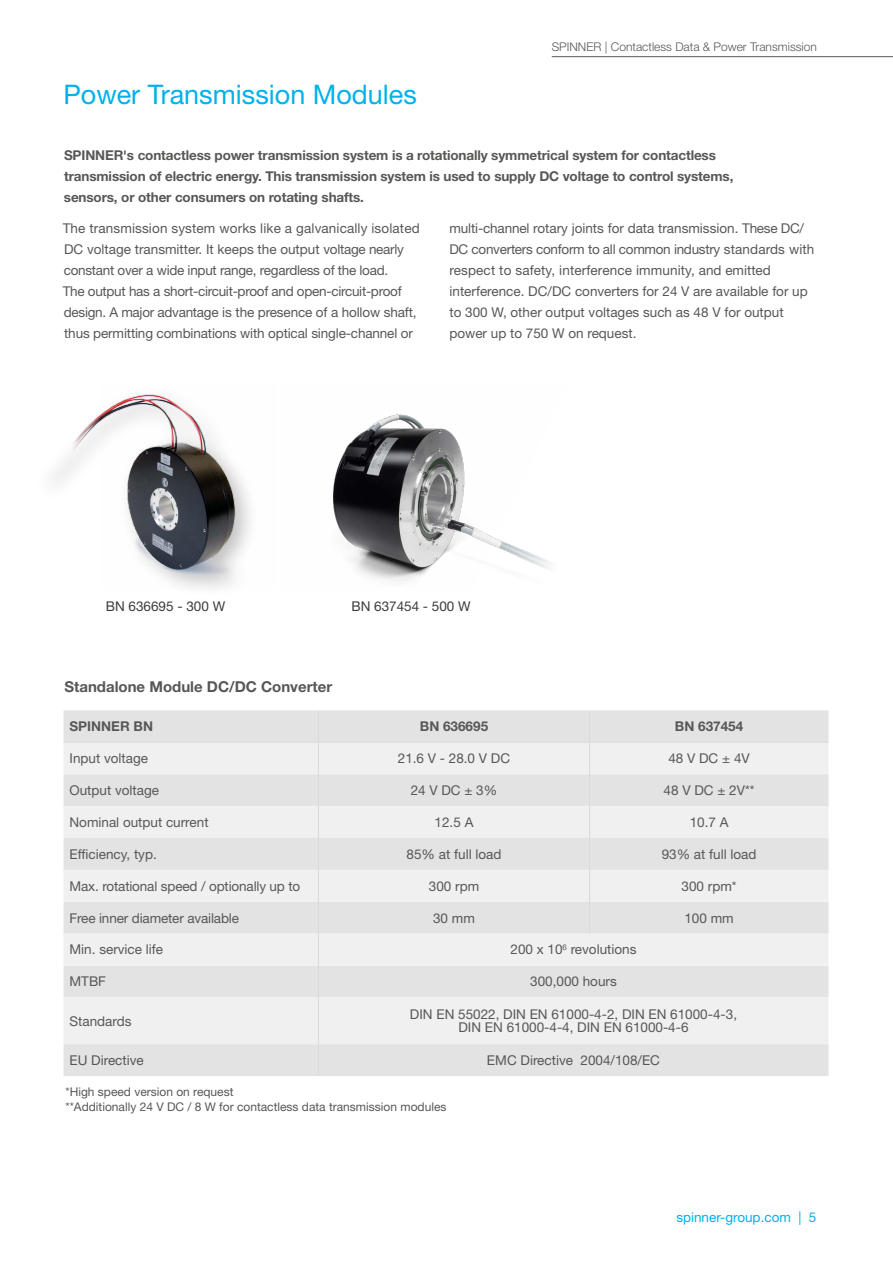
<style>
.page{position:relative;width:893px;height:1263px;background:#fff}
.page>*{position:absolute;margin:0;border:0;box-sizing:border-box;transform-origin:0 0}
.t1{font:27px "Helvetica Neue LT Std";color:#00b1eb}
.t2{font:700 15px "Helvetica Neue LT Std";color:#575756}
.t3{font:13.5px/21px "Helvetica Neue LT Std";color:#575756}
.t4{font:700 13.5px/21px "Helvetica Neue LT Std";letter-spacing:-.01em;color:#575756}
.t5{font:13.5px "Helvetica Neue LT Std";color:#3c3c3b}
.t6{font:13.5px "Helvetica Neue LT Std";color:#00b1eb}
.t7{font:12px/15px "Helvetica Neue LT Std";color:#575756}
.t8{font:300 12px "Helvetica Neue LT Std";color:#575756}
</style>
<div class="page">
<hr style="left:552px;top:56px;width:341px;height:1px;background:#575756">
<div style="left:64px;top:710px;width:764px;height:366px;background:#e3e3e3"></div>
<svg style="left:64px;top:743px;width:764px;height:301px;fill:#f0f0f0"></svg>
<hr style="left:318px;top:711px;width:1px;height:31px;background:#dadada">
<hr style="left:589px;top:711px;width:1px;height:31px;background:#dadada">
<hr style="left:64px;top:742px;width:254px;height:1px;background:#dadada">
<hr style="left:318px;top:742px;width:272px;height:1px;background:#dadada">
<hr style="left:318px;top:742px;width:1px;height:32px;background:#dadada">
<hr style="left:590px;top:742px;width:238px;height:1px;background:#dadada">
<hr style="left:589px;top:742px;width:1px;height:32px;background:#dadada">
<hr style="left:318px;top:774px;width:1px;height:32px;background:#dadada">
<hr style="left:589px;top:774px;width:1px;height:32px;background:#dadada">
<hr style="left:318px;top:806px;width:1px;height:32px;background:#dadada">
<hr style="left:589px;top:806px;width:1px;height:32px;background:#dadada">
<hr style="left:318px;top:838px;width:1px;height:32px;background:#dadada">
<hr style="left:589px;top:838px;width:1px;height:32px;background:#dadada">
<hr style="left:318px;top:870px;width:1px;height:32px;background:#dadada">
<hr style="left:589px;top:870px;width:1px;height:32px;background:#dadada">
<hr style="left:318px;top:902px;width:1px;height:32px;background:#dadada">
<hr style="left:589px;top:902px;width:1px;height:32px;background:#dadada">
<hr style="left:318px;top:934px;width:1px;height:31px;background:#dadada">
<hr style="left:318px;top:965px;width:1px;height:32px;background:#dadada">
<hr style="left:318px;top:997px;width:1px;height:47px;background:#dadada">
<hr style="left:318px;top:1044px;width:1px;height:32px;background:#dadada">
<img style="left:53px;top:394px;width:197px;height:195px">
<img style="left:333px;top:414px;width:219px;height:168px">
<h1 class="t1" style="left:63px;top:79px;width:355px">Power Transmission Modules</h1>
<p class="t8" style="left:552px;top:39px;width:267px">SPINNER | Contactless Data &amp; Power Transmission</p>
<p class="t4" style="left:64px;top:144px;width:671px">SPINNER's contactless power transmission system is a rotationally symmetrical system for contactless transmission of electric energy. This transmission system is used to supply DC voltage to control systems, sensors, or other consumers on rotating shafts.</p>
<p class="t3" style="left:63px;top:217px;width:358px">The transmission system works like a galvanically isolated DC voltage transmitter. It keeps the output voltage nearly constant over a wide input range, regardless of the load.<br>The output has a short-circuit-proof and open-circuit-proof design. A major advantage is the presence of a hollow shaft, thus permitting combinations with optical single-channel or</p>
<p class="t3" style="left:449px;top:217px;width:367px">multi-channel rotary joints for data transmission. These DC/ DC converters conform to all common industry standards with respect to safety, interference immunity, and emitted interference. DC/DC converters for 24 V are available for up to 300 W, other output voltages such as 48 V for output power up to 750 W on request.</p>
<p class="t5" style="left:106px;top:598px;width:121px">BN 636695 - 300 W</p>
<p class="t5" style="left:351px;top:598px;width:121px">BN 637454 - 500 W</p>
<p class="t2" style="left:64px;top:678px;width:269px">Standalone Module DC/DC Converter</p>
<p class="t4" style="left:70px;top:715px;width:85px">SPINNER BN</p>
<p class="t4" style="left:420px;top:715px;width:70px">BN 636695</p>
<p class="t4" style="left:675px;top:715px;width:70px">BN 637454</p>
<p class="t3" style="left:70px;top:748px;width:80px">Input voltage</p>
<p class="t3" style="left:398px;top:748px;width:114px">21.6 V - 28.0 V DC</p>
<p class="t3" style="left:668px;top:748px;width:83px">48 V DC ± 4V</p>
<p class="t3" style="left:70px;top:779px;width:91px">Output voltage</p>
<p class="t3" style="left:411px;top:779px;width:88px">24 V DC ± 3%</p>
<p class="t3" style="left:664px;top:779px;width:92px">48 V DC ± 2V**</p>
<p class="t3" style="left:70px;top:811px;width:141px">Nominal output current</p>
<p class="t3" style="left:435px;top:811px;width:40px">12.5 A</p>
<p class="t3" style="left:690px;top:811px;width:40px">10.7 A</p>
<p class="t3" style="left:70px;top:843px;width:89px">Efficiency, typ.</p>
<p class="t3" style="left:407px;top:843px;width:96px">85% at full load</p>
<p class="t3" style="left:662px;top:843px;width:96px">93% at full load</p>
<p class="t3" style="left:70px;top:875px;width:232px">Max. rotational speed / optionally up to</p>
<p class="t3" style="left:429px;top:875px;width:52px">300 rpm</p>
<p class="t3" style="left:682px;top:875px;width:57px">300 rpm*</p>
<p class="t3" style="left:70px;top:907px;width:171px">Free inner diameter available</p>
<p class="t3" style="left:433px;top:907px;width:43px">30 mm</p>
<p class="t3" style="left:684px;top:907px;width:51px">100 mm</p>
<p class="t3" style="left:70px;top:939px;width:95px">Min. service life</p>
<p class="t3" style="left:511px;top:939px;width:127px">200 x 10<sup>6</sup> revolutions</p>
<p class="t3" style="left:70px;top:971px;width:38px">MTBF</p>
<p class="t3" style="left:530px;top:971px;width:88px">300,000 hours</p>
<p class="t3" style="left:70px;top:1010px;width:64px">Standards</p>
<p class="t3" style="left:410px;top:1007px;width:329px;line-height:13.5px;text-align:center">DIN EN 55022, DIN EN 61000-4-2, DIN EN 61000-4-3,<br>DIN EN 61000-4-4, DIN EN 61000-4-6</p>
<p class="t3" style="left:70px;top:1049px;width:76px">EU Directive</p>
<p class="t3" style="left:487px;top:1049px;width:175px">EMC Directive 2004/108/EC</p>
<p class="t7" style="left:65px;top:1084px;width:382px">*High speed version on request<br>**Additionally 24 V DC / 8 W for contactless data transmission modules</p>
<p class="t6" style="left:676px;top:1209px;width:142px">spinner-group.com | 5</p>
</div>
